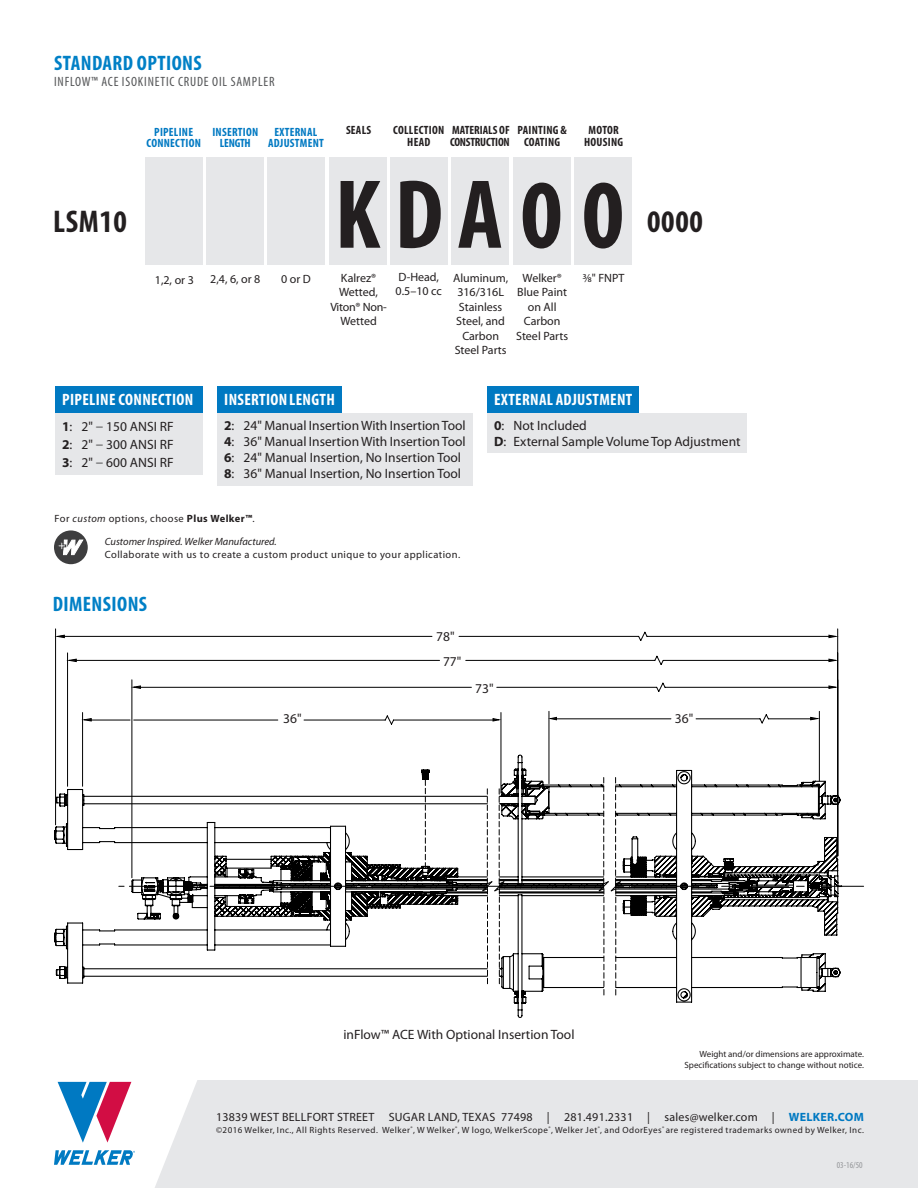
<style>
.page{position:relative;width:918px;height:1188px;background:#fff}
.page>*{position:absolute;margin:0;border:0;box-sizing:border-box;transform-origin:0 0}
.t1{font:700 condensed 99px "Myriad Pro";letter-spacing:.16em;color:#231f20}
.t2{font:700 condensed 31.5px "Myriad Pro";letter-spacing:.02em;color:#231f20}
.t3{font:700 condensed 21px "Myriad Pro";letter-spacing:.02em;color:#0080c6}
.t4{font:700 condensed 16.5px "Myriad Pro";letter-spacing:.02em;color:#fff}
.t5{font:13.5px "Myriad Pro";color:#231f20}
.t6{font:condensed 13.5px "Myriad Pro";letter-spacing:.06em;color:#545557}
.t7{font:12px/14.4px "Myriad Pro";color:#231f20;text-align:center}
.t8{font:12px "Myriad Pro";letter-spacing:.02em;color:#231f20}
.t9{font:700 condensed 12px/11.4px "Myriad Pro";letter-spacing:.02em;color:#0079c2;text-align:center}
.t10{font:700 condensed 12px/11.4px "Myriad Pro";letter-spacing:.02em;color:#231f20;text-align:center}
.t11{font:700 condensed 12px "Myriad Pro";letter-spacing:-.02em;color:#231f20}
.t12{font:700 condensed 12px "Myriad Pro";color:#231f20}
.t13{font:10.5px "Myriad Pro";letter-spacing:.04em;color:#231f20}
.t14{font:italic 10.5px "Myriad Pro";color:#231f20}
.t15{font:9px "Myriad Pro";letter-spacing:.05em;color:#231f20}
.t16{font:9px "Myriad Pro";color:#231f20}
.t17{font:condensed 9px "Myriad Pro";color:#939598}
.s1{font-weight:700}
.s2{font-stretch:condensed;font-size:15px;color:#3e3e3f}
.s3{font-style:italic}
.s4{font-weight:700;color:#0079c2}
</style>
<div class="page">
<div style="left:155px;top:1080px;width:763px;height:108px;background:#e6e7e9"></div>
<div style="left:55px;top:386px;width:147px;height:37px;background:#0079c2"></div>
<div style="left:55px;top:413px;width:147px;height:62px;background:#e6e7e9"></div>
<div style="left:487px;top:386px;width:152px;height:37px;background:#0079c2"></div>
<div style="left:487px;top:413px;width:260px;height:40px;background:#e6e7e9"></div>
<div style="left:217px;top:386px;width:125px;height:33px;background:#0079c2"></div>
<div style="left:217px;top:413px;width:255px;height:72px;background:#e6e7e9"></div>
<div style="left:54px;top:530px;width:34px;height:34px;background:#3e3e3f;border-radius:50%"></div>
<svg style="left:58px;top:540px;width:25px;height:15px"></svg>
<div style="left:451px;top:157px;width:58px;height:108px;background:#e6e7e9"></div>
<div style="left:513px;top:157px;width:57px;height:108px;background:#e6e7e9"></div>
<div style="left:574px;top:157px;width:58px;height:108px;background:#e6e7e9"></div>
<div style="left:390px;top:157px;width:58px;height:108px;background:#e6e7e9"></div>
<div style="left:329px;top:157px;width:57px;height:108px;background:#e6e7e9"></div>
<div style="left:267px;top:157px;width:58px;height:108px;background:#e6e7e9"></div>
<div style="left:145px;top:157px;width:57px;height:108px;background:#e6e7e9"></div>
<div style="left:206px;top:157px;width:58px;height:108px;background:#e6e7e9"></div>
<svg style="left:55px;top:628px;width:783px;height:126px"></svg>
<svg style="left:54px;top:754px;width:789px;height:264px"></svg>
<svg style="left:58px;top:1082px;width:73px;height:61px"></svg>
<svg style="left:54px;top:1150px;width:81px;height:15px"></svg>
<p class="t3" style="left:54px;top:50px;width:149px">STANDARD OPTIONS</p>
<p class="t6" style="left:54px;top:73px;width:222px">INFLOW™ ACE ISOKINETIC CRUDE OIL SAMPLER</p>
<p class="t10" style="left:346px;top:124px;width:27px">SEALS</p>
<p class="t12" style="left:452px;top:123px;width:59px">MATERIALS OF</p>
<p class="t11" style="left:450px;top:134px;width:61px">CONSTRUCTION</p>
<p class="t1" style="left:335px;top:153px;width:291px">KDA00</p>
<p class="t7" style="left:517px;top:271px;width:51px">Welker®<br>Blue Paint on All</p>
<p class="t7" style="left:516px;top:314px;width:53px">Carbon<br>Steel Parts</p>
<p class="t10" style="left:393px;top:124px;width:53px">COLLECTION</p>
<p class="t10" style="left:407px;top:136px;width:25px">HEAD</p>
<p class="t10" style="left:518px;top:124px;width:51px">PAINTING &amp;</p>
<p class="t10" style="left:524px;top:136px;width:38px">COATING</p>
<p class="t10" style="left:584px;top:124px;width:40px">MOTOR<br>HOUSING</p>
<p class="t9" style="left:154px;top:126px;width:40px">PIPELINE</p>
<p class="t9" style="left:147px;top:137px;width:56px">CONNECTION</p>
<p class="t9" style="left:212px;top:126px;width:47px">INSERTION<br>LENGTH</p>
<p class="t9" style="left:275px;top:126px;width:44px">EXTERNAL</p>
<p class="t9" style="left:268px;top:137px;width:57px">ADJUSTMENT</p>
<p class="t2" style="left:53px;top:202px;width:75px">LSM10</p>
<p class="t2" style="left:647px;top:202px;width:57px">0000</p>
<p class="t7" style="left:396px;top:269px;width:48px;text-align:left">D-Head,<br>0.5–10 cc</p>
<p class="t7" style="left:330px;top:270px;width:58px">Kalrez®<br>Wetted,<br>Viton® Non-<br>Wetted</p>
<p class="t7" style="left:453px;top:271px;width:57px">Aluminum,<br>316/316L<br>Stainless<br>Steel, and<br>Carbon<br>Steel Parts</p>
<p class="t7" style="left:583px;top:271px;width:43px">3/8" FNPT</p>
<p class="t7" style="left:155px;top:272px;width:41px">1,2, or 3</p>
<p class="t7" style="left:281px;top:272px;width:31px">0 or D</p>
<p class="t7" style="left:210px;top:272px;width:52px">2,4, 6, or 8</p>
<p class="t4" style="left:62px;top:389px;width:133px">PIPELINE CONNECTION</p>
<p class="t5" style="left:62px;top:418px;width:113px"><span class="s1">1</span>: 2" <span class="s2">–</span> 150 ANSI RF</p>
<p class="t5" style="left:62px;top:436px;width:113px"><span class="s1">2</span>: 2" <span class="s2">–</span> 300 ANSI RF</p>
<p class="t5" style="left:62px;top:454px;width:113px"><span class="s1">3</span>: 2" <span class="s2">–</span> 600 ANSI RF</p>
<p class="t4" style="left:224px;top:389px;width:112px">INSERTION LENGTH</p>
<p class="t5" style="left:224px;top:417px;width:243px"><span class="s1">2</span>: 24" Manual Insertion With Insertion Tool</p>
<p class="t5" style="left:224px;top:433px;width:243px"><span class="s1">4</span>: 36" Manual Insertion With Insertion Tool</p>
<p class="t5" style="left:224px;top:449px;width:239px"><span class="s1">6</span>: 24" Manual Insertion, No Insertion Tool</p>
<p class="t5" style="left:224px;top:466px;width:239px"><span class="s1">8</span>: 36" Manual Insertion, No Insertion Tool</p>
<p class="t13" style="left:55px;top:512px;width:202px">For <span class="s3">custom</span> options, choose <span class="s1">Plus Welker™</span>.</p>
<p class="t14" style="left:105px;top:535px;width:174px">Customer Inspired. Welker Manufactured.</p>
<p class="t13" style="left:105px;top:548px;width:357px">Collaborate with us to create a custom product unique to your application.</p>
<p class="t4" style="left:494px;top:389px;width:140px">EXTERNAL ADJUSTMENT</p>
<p class="t5" style="left:494px;top:417px;width:94px"><span class="s1">0</span>: Not Included</p>
<p class="t5" style="left:494px;top:433px;width:248px"><span class="s1">D</span>: External Sample Volume Top Adjustment</p>
<p class="t3" style="left:53px;top:590px;width:96px">DIMENSIONS</p>
<p class="t5" style="left:436px;top:628px;width:20px">78"</p>
<p class="t5" style="left:443px;top:653px;width:20px">77"</p>
<p class="t5" style="left:475px;top:680px;width:20px">73"</p>
<p class="t5" style="left:283px;top:710px;width:20px">36"</p>
<p class="t5" style="left:675px;top:710px;width:20px">36"</p>
<p class="t5" style="left:343px;top:1026px;width:233px">inFlow™ ACE With Optional Insertion Tool</p>
<p class="t16" style="left:700px;top:1048px;width:166px">Weight and/or dimensions are approximate.</p>
<p class="t16" style="left:685px;top:1059px;width:181px">Specifications subject to change without notice.</p>
<p class="t8" style="left:216px;top:1110px;width:649px">13839 WEST BELLFORT STREET SUGAR LAND, TEXAS 77498 | 281.491.2331 | sales@welker.com | <span class="s4">WELKER.COM</span></p>
<p class="t15" style="left:216px;top:1125px;width:649px">©2016 Welker, Inc., All Rights Reserved. Welker<sup>®</sup>, W Welker<sup>®</sup>, W logo, WelkerScope<sup>®</sup>, Welker Jet<sup>®</sup>, and OdorEyes<sup>®</sup> are registered trademarks owned by Welker, Inc.</p>
<p class="t17" style="left:837px;top:1159px;width:27px">03-16/50</p>
</div>
